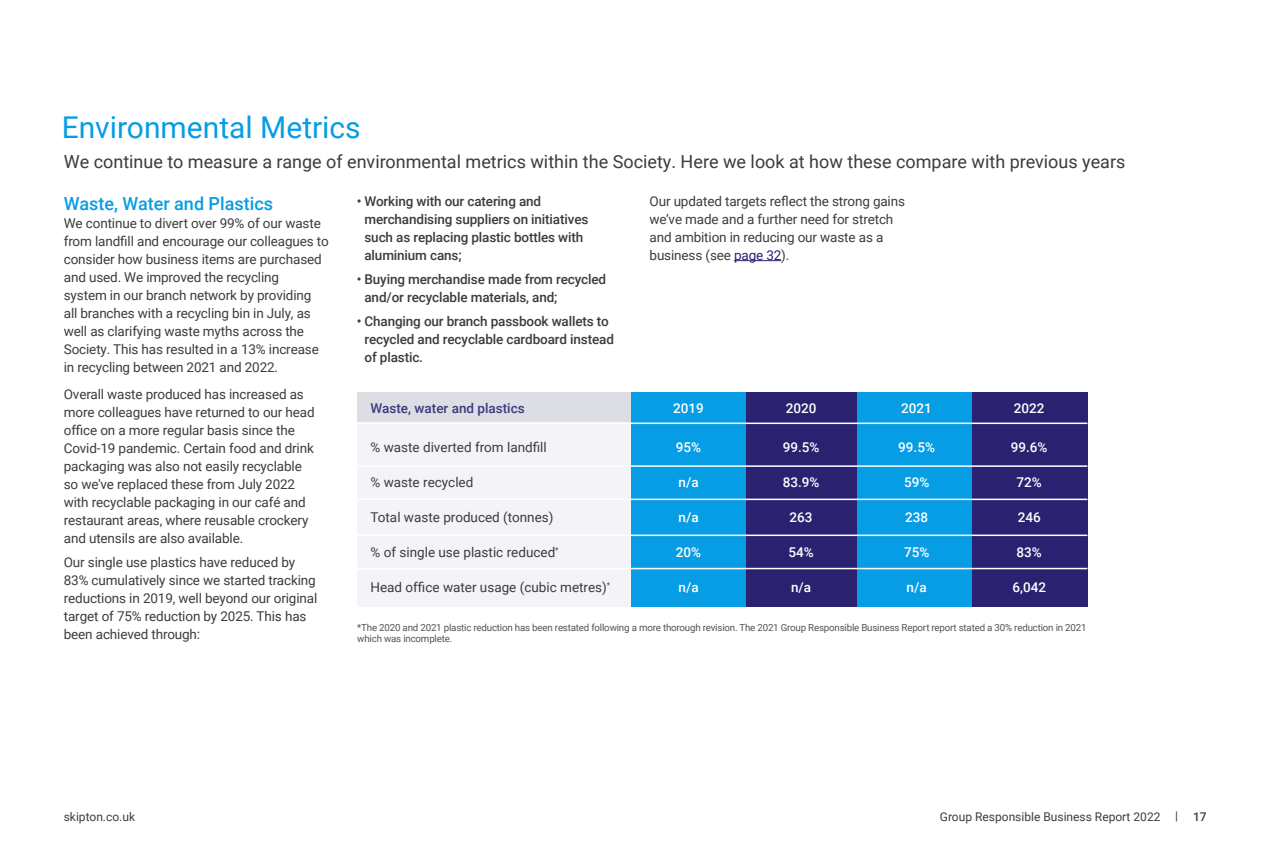
<style>
.page{position:relative;width:1276px;height:851px;background:#fff}
.page>*{position:absolute;margin:0;border:0;box-sizing:border-box;transform-origin:0 0}
.t1{font:30px "Roboto";color:#069de5}
.t2{font:18px "Roboto";color:#3c3c3b}
.t3{font:500 18px "Roboto";color:#069de5}
.t4{font:13.5px/18px "Roboto";letter-spacing:-.01em;color:#3c3c3b}
.t5{font:500 13.5px/18px "Roboto";letter-spacing:-.01em;color:#3c3c3b}
.t6{font:500 13.5px "Roboto";color:#fff}
.t7{font:500 13.5px "Roboto";color:#40377f}
.t8{font:12px "Roboto";color:#3c3c3b}
.t9{font:9.75px/10.9px "Roboto";letter-spacing:-.02em;color:#555454}
.s1{color:#2b2171}
.s2{font-weight:500}
</style>
<div class="page">
<hr style="left:734px;top:260px;width:47px;height:1px;background:#2b2171">
<div style="left:357px;top:392px;width:614px;height:214px;background:#f4f4f8"></div>
<div style="left:357px;top:392px;width:302px;height:30px;background:#dcdee3"></div>
<div style="left:631px;top:392px;width:456px;height:214px;background:#2b2171"></div>
<div style="left:631px;top:392px;width:114px;height:214px;background:#069de5"></div>
<div style="left:857px;top:392px;width:114px;height:214px;background:#069de5"></div>
<hr style="left:357px;top:422px;width:730px;height:2px;background:#fff">
<hr style="left:357px;top:465px;width:730px;height:2px;background:#fff">
<hr style="left:357px;top:534px;width:730px;height:2px;background:#fff">
<hr style="left:357px;top:498px;width:730px;height:2px;background:#fff">
<hr style="left:357px;top:567px;width:730px;height:2px;background:#fff">
<h1 class="t1" style="left:62px;top:106px;width:301px">Environmental Metrics</h1>
<h2 class="t2" style="left:64px;top:149px;width:1063px">We continue to measure a range of environmental metrics within the Society. Here we look at how these compare with previous years</h2>
<h2 class="t3" style="left:64px;top:191px;width:211px">Waste, Water and Plastics</h2>
<p class="t4" style="left:64px;top:214px;width:266px">We continue to divert over 99% of our waste from landfill and encourage our colleagues to consider how business items are purchased and used. We improved the recycling<br>system in our branch network by providing<br>all branches with a recycling bin in July, as well as clarifying waste myths across the Society. This has resulted in a 13% increase in recycling between 2021 and 2022.</p>
<p class="t4" style="left:64px;top:384px;width:252px">Overall waste produced has increased as more colleagues have returned to our head office on a more regular basis since the Covid-19 pandemic. Certain food and drink packaging was also not easily recyclable so we've replaced these from July 2022 with recyclable packaging in our café and restaurant areas, where reusable crockery and utensils are also available.</p>
<p class="t4" style="left:64px;top:553px;width:255px">Our single use plastics have reduced by 83% cumulatively since we started tracking reductions in 2019, well beyond our original target of 75% reduction by 2025. This has been achieved through:</p>
<p class="t4" style="left:649px;top:191px;width:257px">Our updated targets reflect the strong gains we’ve made and a further need for stretch and ambition in reducing our waste as a business (see <span class="s1">page 32</span>).</p>
<p class="t5" style="left:364px;top:191px;width:225px;text-indent:-8px">• Working with our catering and merchandising suppliers on initiatives such as replacing plastic bottles with aluminium cans;</p>
<p class="t5" style="left:364px;top:269px;width:243px;text-indent:-8px">• Buying merchandise made from recycled and/or recyclable materials, and;</p>
<p class="t5" style="left:364px;top:312px;width:251px;text-indent:-8px">• Changing our branch passbook wallets to recycled and recyclable cardboard instead of plastic.</p>
<p class="t7" style="left:370px;top:398px;width:156px">Waste, water and plastics</p>
<p class="t6" style="left:673px;top:398px;width:32px">2019</p>
<p class="t6" style="left:786px;top:398px;width:32px">2020</p>
<p class="t6" style="left:901px;top:398px;width:32px">2021</p>
<p class="t6" style="left:1014px;top:398px;width:32px">2022</p>
<p class="t4" style="left:370px;top:438px;width:178px">% waste diverted from landfill</p>
<p class="t6" style="left:676px;top:438px;width:27px">95%</p>
<p class="t6" style="left:783px;top:438px;width:38px">99.5%</p>
<p class="t6" style="left:898px;top:438px;width:38px">99.5%</p>
<p class="t6" style="left:1011px;top:438px;width:38px">99.6%</p>
<p class="t4" style="left:370px;top:473px;width:104px">% waste recycled</p>
<p class="t6" style="left:678px;top:473px;width:22px">n/a</p>
<p class="t6" style="left:783px;top:473px;width:38px">83.9%</p>
<p class="t6" style="left:904px;top:473px;width:27px">59%</p>
<p class="t6" style="left:1016px;top:473px;width:27px">72%</p>
<p class="t4" style="left:370px;top:508px;width:185px">Total waste produced (tonnes)</p>
<p class="t6" style="left:678px;top:508px;width:22px">n/a</p>
<p class="t6" style="left:789px;top:508px;width:25px">263</p>
<p class="t6" style="left:905px;top:508px;width:25px">238</p>
<p class="t6" style="left:1017px;top:508px;width:25px">246</p>
<p class="t4" style="left:370px;top:543px;width:190px">% of single use plastic reduced<sup>*</sup></p>
<p class="t6" style="left:676px;top:543px;width:27px">20%</p>
<p class="t6" style="left:788px;top:543px;width:27px">54%</p>
<p class="t6" style="left:904px;top:543px;width:27px">75%</p>
<p class="t6" style="left:1016px;top:543px;width:27px">83%</p>
<p class="t4" style="left:370px;top:578px;width:241px">Head office water usage (cubic metres)<sup>*</sup></p>
<p class="t6" style="left:678px;top:578px;width:22px">n/a</p>
<p class="t6" style="left:791px;top:578px;width:22px">n/a</p>
<p class="t6" style="left:906px;top:578px;width:22px">n/a</p>
<p class="t6" style="left:1012px;top:578px;width:35px">6,042</p>
<p class="t9" style="left:357px;top:621px;width:731px">*The 2020 and 2021 plastic reduction has been restated following a more thorough revision. The 2021 Group Responsible Business Report report stated a 30% reduction in 2021 which was incomplete.</p>
<p class="t8" style="left:64px;top:808px;width:73px">skipton.co.uk</p>
<p class="t8" style="left:940px;top:808px;width:268px">Group Responsible Business Report 2022 | <span class="s2">17</span></p>
</div>
